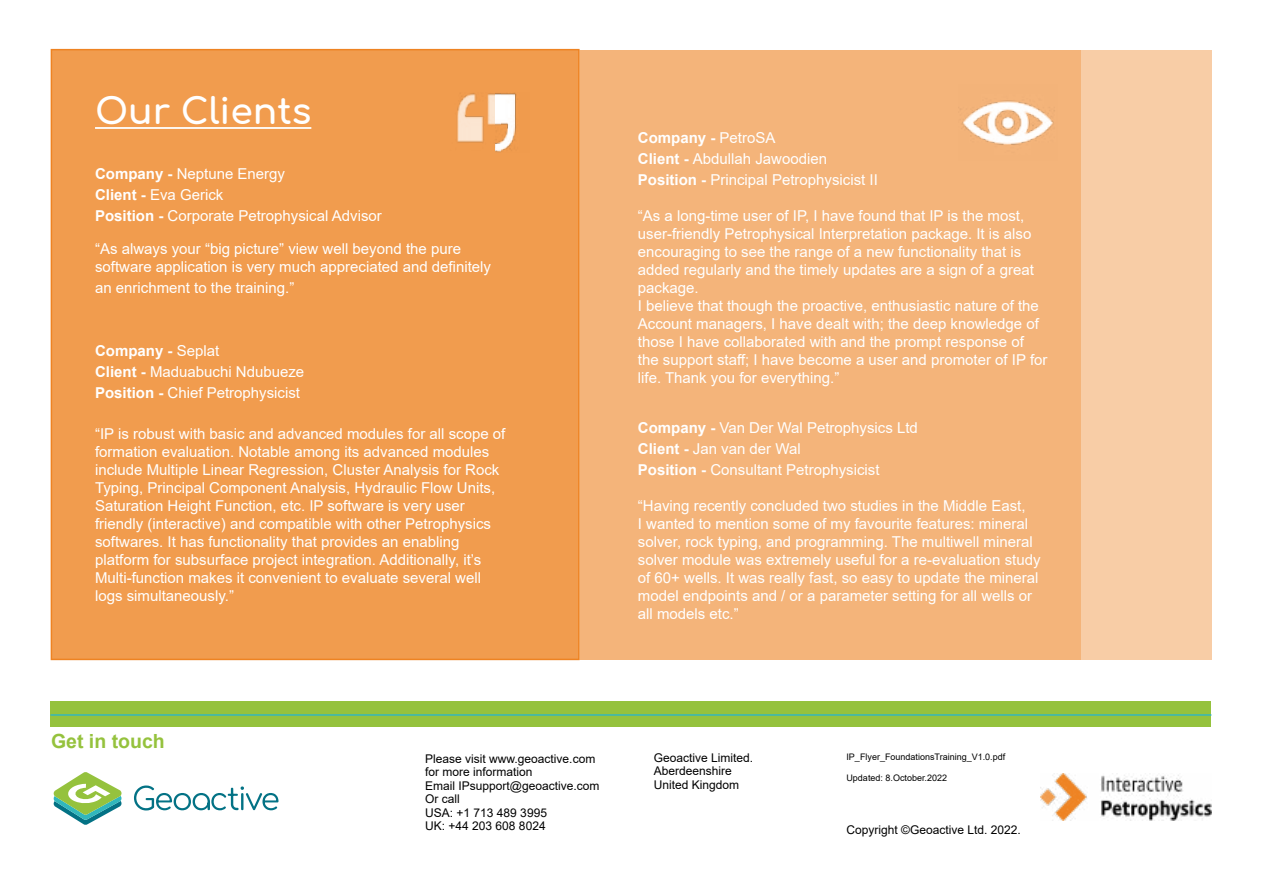
<style>
.page{position:relative;width:1263px;height:893px;background:#fff}
.page>*{position:absolute;margin:0;border:0;box-sizing:border-box;transform-origin:0 0}
.t1{font:700 36px "Comfortaa";color:#fff}
.t2{font:700 19.5px "Arial";color:#95c23d}
.t3{font:15px/18px "Arial";color:#fff}
.t4{font:12px/13.5px "Arial";color:#000}
.t5{font:9px "Arial";color:#000}
.s1{font-weight:700}
</style>
<div class="page">
<div style="left:51px;top:702px;width:1160px;height:25px;background:#95c23d"></div>
<img style="left:1041px;top:774px;width:171px;height:46px">
<svg style="left:134px;top:785px;width:144px;height:25px"></svg>
<svg style="left:53px;top:772px;width:69px;height:53px"></svg>
<hr style="left:50px;top:714px;width:1161px;height:2px;background:#34b7bc">
<div style="left:51px;top:49px;width:529px;height:611px;background:#f19c4e;border:2px solid #ee8322"></div>
<div style="left:579px;top:50px;width:501px;height:609px;background:#f4b47a"></div>
<div style="left:1080px;top:50px;width:131px;height:609px;background:#f8cda6"></div>
<img style="left:960px;top:100px;width:95px;height:45px">
<hr style="left:95px;top:127px;width:216px;height:2px;background:#fff">
<img style="left:501px;top:93px;width:15px;height:59px">
<img style="left:457px;top:93px;width:44px;height:59px">
<h1 class="t1" style="left:95px;top:79px;width:218px">Our Clients</h1>
<p class="t3" style="left:95px;top:163px;width:288px;line-height:21px"><span class="s1">Company -</span> Neptune Energy<br><span class="s1">Client -</span> Eva Gerick<br><span class="s1">Position -</span> Corporate Petrophysical Advisor</p>
<p class="t3" style="left:95px;top:239px;width:397px">“As always your “big picture” view well beyond the pure software application is very much appreciated and definitely</p>
<p class="t3" style="left:95px;top:278px;width:201px">an enrichment to the training.”</p>
<p class="t3" style="left:95px;top:340px;width:211px;line-height:21px"><span class="s1">Company -</span> Seplat<br><span class="s1">Client -</span> Maduabuchi Ndubueze<br><span class="s1">Position -</span> Chief Petrophysicist</p>
<p class="t3" style="left:95px;top:425px;width:412px">“IP is robust with basic and advanced modules for all scope of formation evaluation. Notable among its advanced modules include Multiple Linear Regression, Cluster Analysis for Rock Typing, Principal Component Analysis, Hydraulic Flow Units, Saturation Height Function, etc. IP software is very user friendly (interactive) and compatible with other Petrophysics softwares. It has functionality that provides an enabling platform for subsurface project integration. Additionally, it’s Multi-function makes it convenient to evaluate several well logs simultaneously.”</p>
<p class="t3" style="left:638px;top:127px;width:242px;line-height:21px"><span class="s1">Company -</span> PetroSA<br><span class="s1">Client -</span> Abdullah Jawoodien<br><span class="s1">Position -</span> Principal Petrophysicist II</p>
<p class="t3" style="left:638px;top:206px;width:411px">“As a long-time user of IP, I have found that IP is the most, user-friendly Petrophysical Interpretation package. It is also encouraging to see the range of a new functionality that is added regularly and the timely updates are a sign of a great package.<br>I believe that though the proactive, enthusiastic nature of the Account managers, I have dealt with; the deep knowledge of those I have collaborated with and the prompt response of the support staff; I have become a user and promoter of IP for life. Thank you for everything.”</p>
<p class="t3" style="left:638px;top:417px;width:282px;line-height:21px"><span class="s1">Company -</span> Van Der Wal Petrophysics Ltd<br><span class="s1">Client -</span> Jan van der Wal<br><span class="s1">Position -</span> Consultant Petrophysicist</p>
<p class="t3" style="left:638px;top:497px;width:404px">“Having recently concluded two studies in the Middle East,<br>I wanted to mention some of my favourite features: mineral solver, rock typing, and programming. The multiwell mineral solver module was extremely useful for a re-evaluation study of 60+ wells. It was really fast, so easy to update the mineral model endpoints and / or a parameter setting for all wells or all models etc.”</p>
<h2 class="t2" style="left:51px;top:727px;width:115px">Get in touch</h2>
<p class="t4" style="left:425px;top:751px;width:176px">Please visit www.geoactive.com for more information<br>Email IPsupport@geoactive.com<br>Or call<br>USA: +1 713 489 3995<br>UK: +44 203 608 8024</p>
<p class="t4" style="left:654px;top:751px;width:101px">Geoactive Limited.<br>Aberdeenshire<br>United Kingdom</p>
<p class="t5" style="left:846px;top:751px;width:160px">IP_Flyer_FoundationsTraining_V1.0.pdf</p>
<p class="t5" style="left:846px;top:772px;width:102px">Updated: 8.October.2022</p>
<p class="t4" style="left:846px;top:823px;width:176px">Copyright ©Geoactive Ltd. 2022.</p>
</div>
